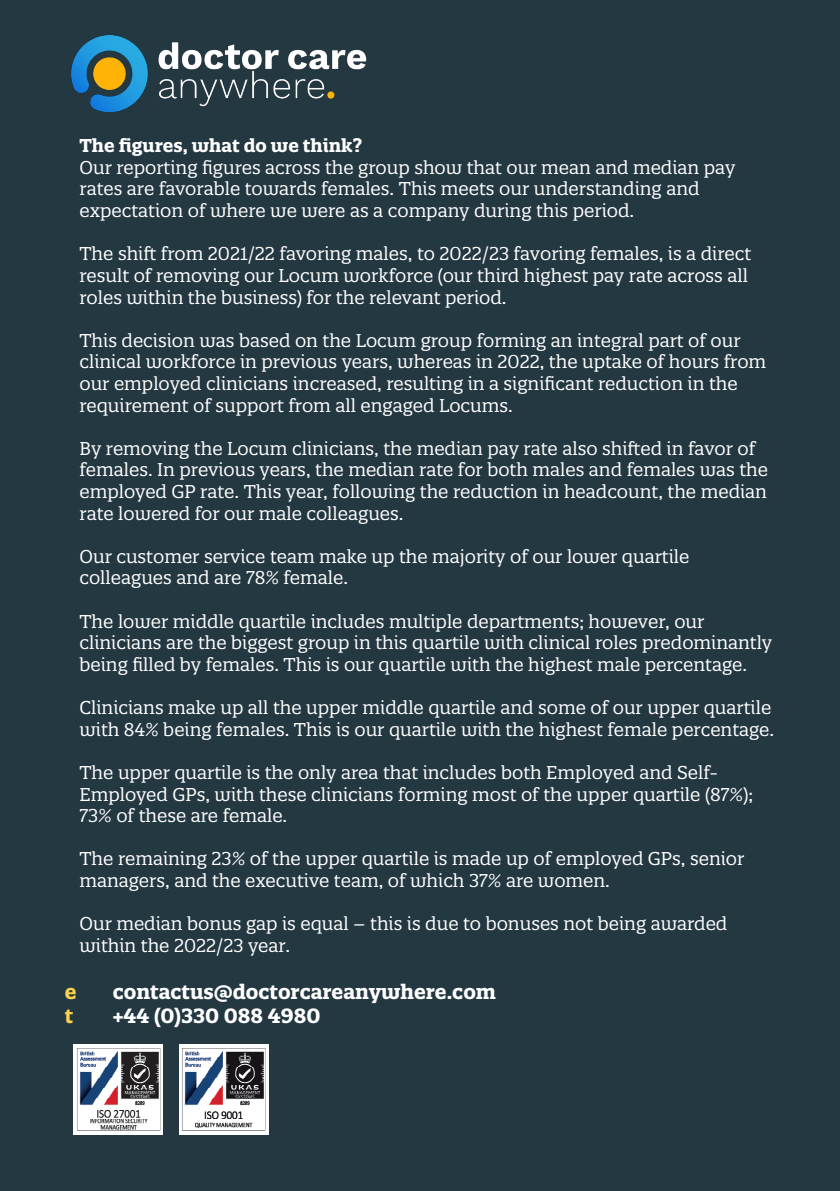
<style>
.page{position:relative;width:840px;height:1191px;background:#fff}
.page>*{position:absolute;margin:0;border:0;box-sizing:border-box;transform-origin:0 0}
.Body{font:700 20px "Quatro Slab";color:#fff}
.Body-2{font:700 20px "Quatro Slab";color:#fed24c}
.t1{font:18px/21.6px "Quatro Slab";color:#fff}
.t2{font:700 18px "Quatro Slab";color:#fff}
</style>
<div class="page">
<div style="left:0;top:0;width:839px;height:1191px;background:#243842"></div>
<img style="left:71px;top:36px;width:295px;height:76px">
<div style="left:74px;top:1044px;width:89px;height:90px;background:#fff"></div>
<img style="left:77px;top:1048px;width:83px;height:83px">
<div style="left:179px;top:1044px;width:89px;height:90px;background:#fff"></div>
<img style="left:182px;top:1048px;width:83px;height:83px">
<p class="t2" style="left:79px;top:134px;width:284px">The figures, what do we think?</p>
<p class="t1" style="left:79px;top:156px;width:657px">Our reporting figures across the group show that our mean and median pay rates are favorable towards females. This meets our understanding and expectation of where we were as a company during this period.</p>
<p class="t1" style="left:79px;top:243px;width:672px">The shift from 2021/22 favoring males, to 2022/23 favoring females, is a direct result of removing our Locum workforce (our third highest pay rate across all roles within the business) for the relevant period.</p>
<p class="t1" style="left:79px;top:329px;width:688px">This decision was based on the Locum group forming an integral part of our clinical workforce in previous years, whereas in 2022, the uptake of hours from our employed clinicians increased, resulting in a significant reduction in the requirement of support from all engaged Locums.</p>
<p class="t1" style="left:79px;top:437px;width:689px">By removing the Locum clinicians, the median pay rate also shifted in favor of females. In previous years, the median rate for both males and females was the employed GP rate. This year, following the reduction in headcount, the median rate lowered for our male colleagues.</p>
<p class="t1" style="left:79px;top:545px;width:611px">Our customer service team make up the majority of our lower quartile colleagues and are 78% female.</p>
<p class="t1" style="left:79px;top:610px;width:694px">The lower middle quartile includes multiple departments; however, our clinicians are the biggest group in this quartile with clinical roles predominantly being filled by females. This is our quartile with the highest male percentage.</p>
<p class="t1" style="left:79px;top:696px;width:696px">Clinicians make up all the upper middle quartile and some of our upper quartile with 84% being females. This is our quartile with the highest female percentage.</p>
<p class="t1" style="left:79px;top:761px;width:674px">The upper quartile is the only area that includes both Employed and Self-<br>Employed GPs, with these clinicians forming most of the upper quartile (87%);<br>73% of these are female.</p>
<p class="t1" style="left:79px;top:848px;width:666px">The remaining 23% of the upper quartile is made up of employed GPs, senior managers, and the executive team, of which 37% are women.</p>
<p class="t1" style="left:79px;top:912px;width:649px">Our median bonus gap is equal – this is due to bonuses not being awarded within the 2022/23 year.</p>
<p class="Body-2" style="left:65px;top:978px;width:13px">e</p>
<p class="Body" style="left:113px;top:978px;width:384px">contactus@doctorcareanywhere.com</p>
<p class="Body-2" style="left:65px;top:1002px;width:10px">t</p>
<p class="Body" style="left:113px;top:1002px;width:209px">+44 (0)330 088 4980</p>
</div>
